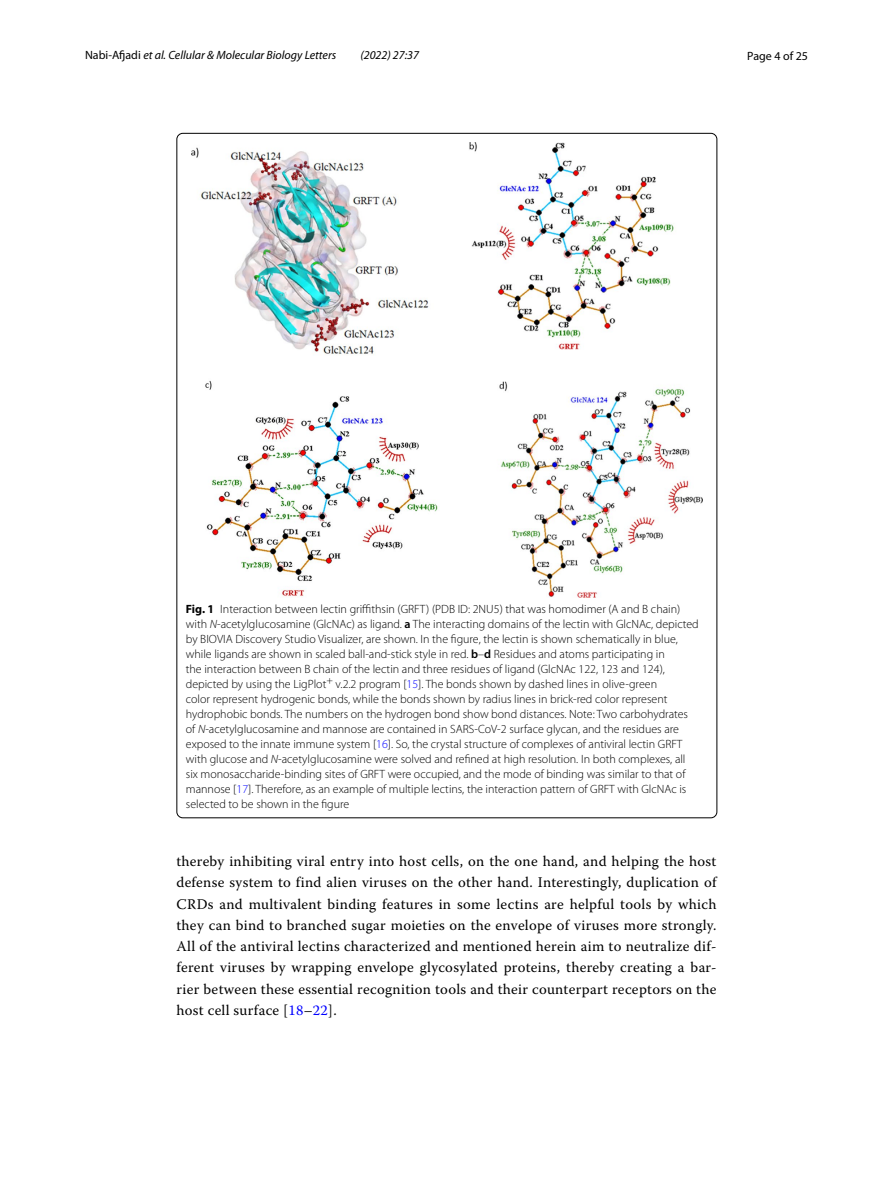
<style>
.page{position:relative;width:893px;height:1187px;background:#fff}
.page>*{position:absolute;margin:0;border:0;box-sizing:border-box;transform-origin:0 0}
.t1{font:14.7px/21.3px "Warnock Pro";letter-spacing:.02em;color:#000;text-align:justify}
.t2{font:300 12px/15px "Myriad Pro";color:#000}
.t3{font:italic 12px "Myriad Pro";color:#000}
.t4{font:12px "Myriad Pro";color:#000}
.s1{font-style:normal}
.s2{font-weight:700}
.s3{font-style:italic}
.s4{font-weight:600}
.s5{color:#00f}
</style>
<div class="page">
<img style="left:192px;top:142px;width:510px;height:455px">
<p class="t3" style="left:85px;top:48px;width:253px"><span class="s1">Nabi‑Afjadi</span> et al. Cellular &amp; Molecular Biology Letters</p>
<p class="t3" style="left:360px;top:48px;width:60px">(2022) 27:37</p>
<p class="t4" style="left:747px;top:48px;width:62px">Page 4 of 25</p>
<p class="t2" style="left:186px;top:601px;width:514px"><span class="s2">Fig. 1</span> Interaction between lectin griffithsin (GRFT) (PDB ID: 2NU5) that was homodimer (A and B chain) with <span class="s3">N</span>-acetylglucosamine (GlcNAc) as ligand. <span class="s4">a</span> The interacting domains of the lectin with GlcNAc, depicted by BIOVIA Discovery Studio Visualizer, are shown. In the figure, the lectin is shown schematically in blue, while ligands are shown in scaled ball-and-stick style in red. <span class="s4">b</span>–<span class="s4">d</span> Residues and atoms participating in<br>the interaction between B chain of the lectin and three residues of ligand (GlcNAc 122, 123 and 124), depicted by using the LigPlot<sup>+</sup> v.2.2 program [<span class="s5">15</span>]. The bonds shown by dashed lines in olive-green<br>color represent hydrogenic bonds, while the bonds shown by radius lines in brick-red color represent hydrophobic bonds. The numbers on the hydrogen bond show bond distances. Note: Two carbohydrates of <span class="s3">N</span>-acetylglucosamine and mannose are contained in SARS-CoV-2 surface glycan, and the residues are exposed to the innate immune system [<span class="s5">16</span>]. So, the crystal structure of complexes of antiviral lectin GRFT with glucose and <span class="s3">N</span>-acetylglucosamine were solved and refined at high resolution. In both complexes, all six monosaccharide-binding sites of GRFT were occupied, and the mode of binding was similar to that of mannose [<span class="s5">17</span>]. Therefore, as an example of multiple lectins, the interaction pattern of GRFT with GlcNAc is selected to be shown in the figure</p>
<p class="t1" style="left:176px;top:850px;width:542px">thereby inhibiting viral entry into host cells, on the one hand, and helping the host defense system to find alien viruses on the other hand. Interestingly, duplication of CRDs and multivalent binding features in some lectins are helpful tools by which they can bind to branched sugar moieties on the envelope of viruses more strongly.<br>All of the antiviral lectins characterized and mentioned herein aim to neutralize dif&shy;ferent viruses by wrapping envelope glycosylated proteins, thereby creating a bar&shy;rier between these essential recognition tools and their counterpart receptors on the host cell surface [<span class="s5">18</span>–<span class="s5">22</span>].</p>
</div>
